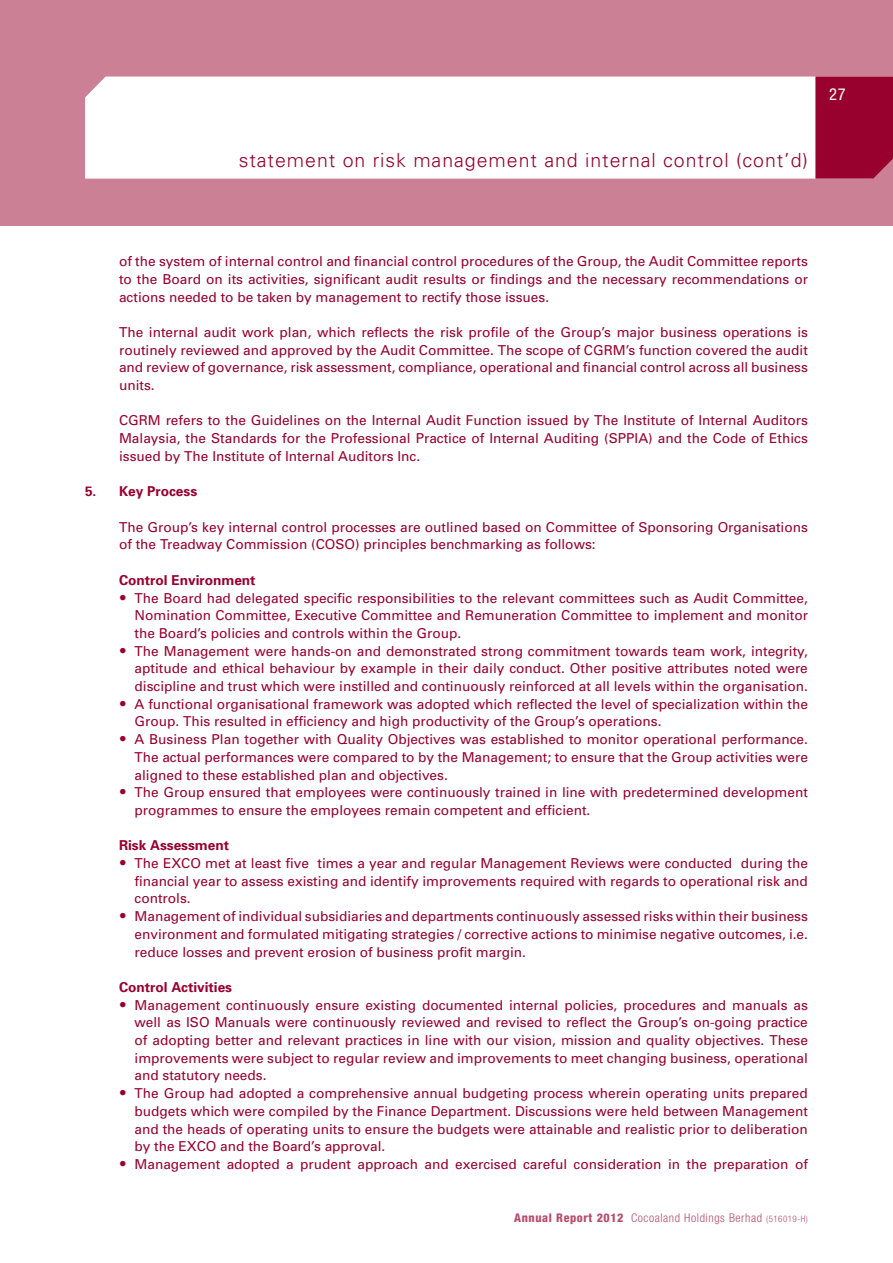
<style>
.page{position:relative;width:893px;height:1263px;background:#fff}
.page>*{position:absolute;margin:0;border:0;box-sizing:border-box;transform-origin:0 0}
.t1{font:300 19.5px "Univers";letter-spacing:.05em;color:#98002e}
.t2{font:condensed 16.5px "Helvetica Neue";color:#fff}
.t3{font:13.65px/17.7px "Univers";color:#98002e;text-align:justify}
.t4{font:700 13.65px "Univers";color:#98002e}
.t5{font:300 condensed 12px "Helvetica Neue";letter-spacing:.05em;color:#b74d6d}
.s1{font-weight:900;font-size:15px}
.s2{font-weight:800}
.s3{font-size:9px}
</style>
<div class="page">
<div style="left:0;top:0;width:893px;height:225px;background:#cc8096"></div>
<div style="left:85px;top:77px;width:730px;height:102px;background:#fff"></div>
<div style="left:815px;top:77px;width:78px;height:102px;background:#98002e"></div>
<h1 class="t1" style="left:239px;top:148px;width:571px">statement on risk management and internal control (cont’d)</h1>
<p class="t2" style="left:829px;top:85px;width:18px">27</p>
<p class="t3" style="left:119px;top:252px;width:690px">of the system of internal control and financial control procedures of the Group, the Audit Committee reports to the Board on its activities, significant audit results or findings and the necessary recommendations or actions needed to be taken by management to rectify those issues.</p>
<p class="t3" style="left:119px;top:323px;width:690px">The internal audit work plan, which reflects the risk profile of the Group’s major business operations is routinely reviewed and approved by the Audit Committee. The scope of CGRM’s function covered the audit and review of governance, risk assessment, compliance, operational and financial control across all business units.</p>
<p class="t3" style="left:119px;top:412px;width:690px">CGRM refers to the Guidelines on the Internal Audit Function issued by The Institute of Internal Auditors Malaysia, the Standards for the Professional Practice of Internal Auditing (SPPIA) and the Code of Ethics issued by The Institute of Internal Auditors Inc.</p>
<p class="t4" style="left:85px;top:483px;width:114px">5. Key Process</p>
<p class="t3" style="left:119px;top:518px;width:690px">The Group’s key internal control processes are outlined based on Committee of Sponsoring Organisations of the Treadway Commission (COSO) principles benchmarking as follows:</p>
<p class="t4" style="left:119px;top:571px;width:138px">Control Environment</p>
<p class="t3" style="left:135px;top:589px;width:675px;text-indent:-15px"><span class="s1">•</span> The Board had delegated specific responsibilities to the relevant committees such as Audit Committee, Nomination Committee, Executive Committee and Remuneration Committee to implement and monitor the Board’s policies and controls within the Group.</p>
<p class="t3" style="left:135px;top:642px;width:675px;text-indent:-15px"><span class="s1">•</span> The Management were hands-on and demonstrated strong commitment towards team work, integrity, aptitude and ethical behaviour by example in their daily conduct. Other positive attributes noted were discipline and trust which were instilled and continuously reinforced at all levels within the organisation.</p>
<p class="t3" style="left:135px;top:695px;width:675px;text-indent:-15px"><span class="s1">•</span> A functional organisational framework was adopted which reflected the level of specialization within the<br>Group. This resulted in efficiency and high productivity of the Group’s operations.</p>
<p class="t3" style="left:135px;top:730px;width:675px;text-indent:-15px"><span class="s1">•</span> A Business Plan together with Quality Objectives was established to monitor operational performance.<br>The actual performances were compared to by the Management; to ensure that the Group activities were aligned to these established plan and objectives.</p>
<p class="t3" style="left:135px;top:783px;width:675px;text-indent:-15px"><span class="s1">•</span> The Group ensured that employees were continuously trained in line with predetermined development programmes to ensure the employees remain competent and efficient.</p>
<p class="t4" style="left:119px;top:837px;width:111px">Risk Assessment</p>
<p class="t3" style="left:135px;top:854px;width:675px;text-indent:-15px"><span class="s1">•</span> The EXCO met at least five times a year and regular Management Reviews were conducted during the financial year to assess existing and identify improvements required with regards to operational risk and controls.</p>
<p class="t3" style="left:135px;top:907px;width:675px;text-indent:-15px"><span class="s1">•</span> Management of individual subsidiaries and departments continuously assessed risks within their business environment and formulated mitigating strategies / corrective actions to minimise negative outcomes, i.e. reduce losses and prevent erosion of business profit margin.</p>
<p class="t4" style="left:119px;top:978px;width:115px">Control Activities</p>
<p class="t3" style="left:135px;top:996px;width:675px;text-indent:-15px"><span class="s1">•</span> Management continuously ensure existing documented internal policies, procedures and manuals as well as ISO Manuals were continuously reviewed and revised to reflect the Group’s on-going practice of adopting better and relevant practices in line with our vision, mission and quality objectives. These improvements were subject to regular review and improvements to meet changing business, operational and statutory needs.</p>
<p class="t3" style="left:135px;top:1084px;width:675px;text-indent:-15px"><span class="s1">•</span> The Group had adopted a comprehensive annual budgeting process wherein operating units prepared budgets which were compiled by the Finance Department. Discussions were held between Management and the heads of operating units to ensure the budgets were attainable and realistic prior to deliberation by the EXCO and the Board’s approval.</p>
<p class="t3" style="left:119px;top:1155px;width:690px"><span class="s1">•</span> Management adopted a prudent approach and exercised careful consideration in the preparation of</p>
<p class="t5" style="left:514px;top:1211px;width:295px"><span class="s2">Annual Report 2012</span> Cocoaland Holdings Berhad <span class="s3">(516019-H)</span></p>
</div>
